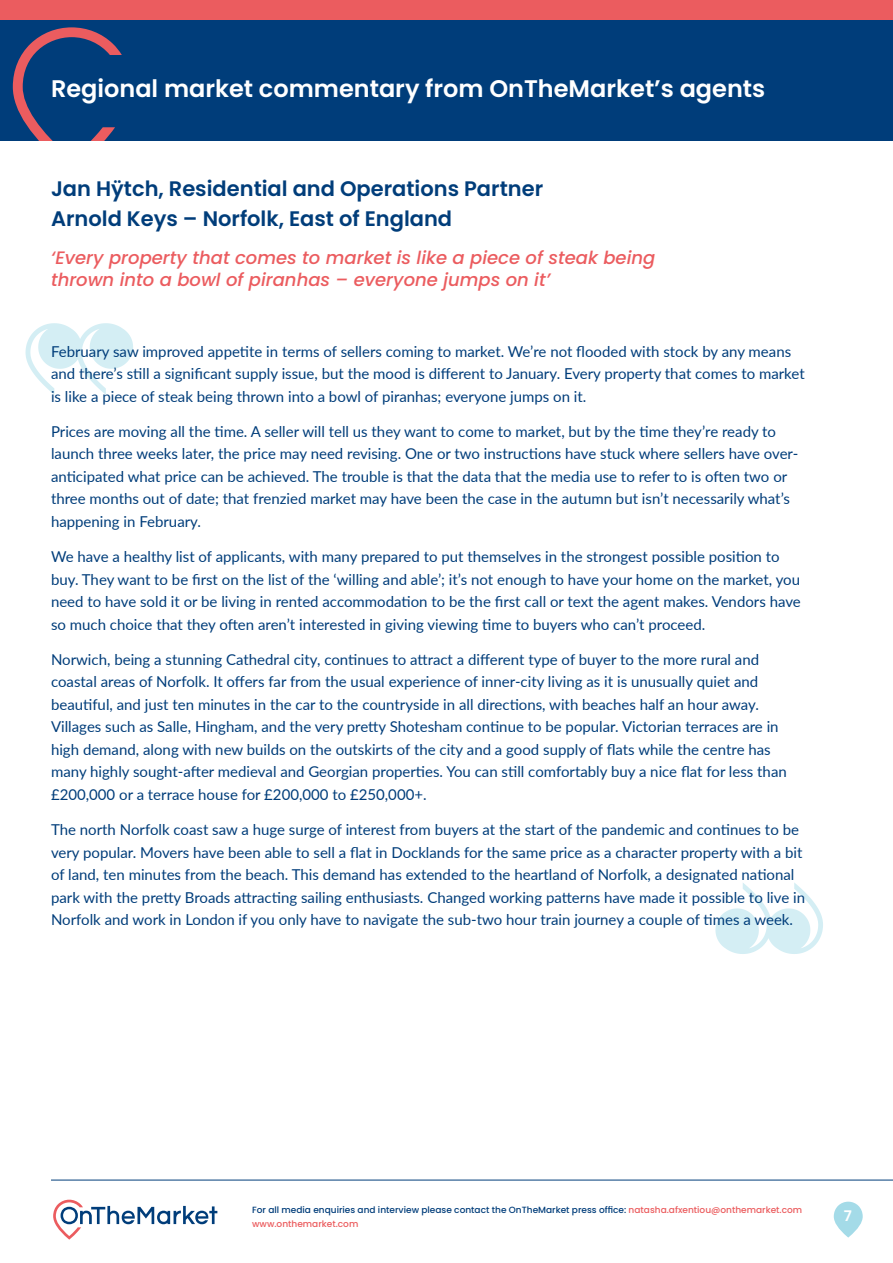
<style>
.page{position:relative;width:893px;height:1263px;background:#fff}
.page>*{position:absolute;margin:0;border:0;box-sizing:border-box;transform-origin:0 0}
.Page_Titles{font:600 24px "Poppins";color:#fff}
.Subhead{font:600 21px/30px "Poppins";color:#003d7a}
.t1{font:italic 500 18px/22.5px "Poppins";color:#eb5c5f}
.Body_copy_10pt{font:15px/22.5px "Lato";color:#003d7a}
.t2{font:600 14.7px "Poppins";color:#fff}
.t3{font:500 9px/13.5px "Poppins";color:#003d7a}
.s1{color:#eb5c5e}
</style>
<div class="page">
<svg style="left:53px;top:1199px;width:164px;height:40px"></svg>
<svg style="left:834px;top:1202px;width:29px;height:35px"></svg>
<hr style="left:51px;top:1180px;width:842px;height:1px;background:#003d7a">
<div style="left:0;top:16px;width:893px;height:124px;background:#003d7a"></div>
<svg style="left:13px;top:27px;width:109px;height:113px"></svg>
<div style="left:0;top:0;width:893px;height:19px;background:#eb5c5f"></div>
<svg style="left:715px;top:883px;width:108px;height:71px"></svg>
<svg style="left:26px;top:323px;width:107px;height:72px"></svg>
<p class="Page_Titles" style="left:51px;top:75px;width:716px">Regional market commentary from OnTheMarket’s agents</p>
<p class="Subhead" style="left:51px;top:174px;width:494px">Jan Hÿtch, Residential and Operations Partner<br>Arnold Keys – Norfolk, East of England</p>
<p class="t1" style="left:51px;top:246px;width:606px">‘Every property that comes to market is like a piece of steak being thrown into a bowl of piranhas – everyone jumps on it’</p>
<p class="Body_copy_10pt" style="left:51px;top:339px;width:755px">February saw improved appetite in terms of sellers coming to market. We’re not flooded with stock by any means and there’s still a significant supply issue, but the mood is different to January. Every property that comes to market is like a piece of steak being thrown into a bowl of piranhas; everyone jumps on it.</p>
<p class="Body_copy_10pt" style="left:51px;top:419px;width:749px">Prices are moving all the time. A seller will tell us they want to come to market, but by the time they’re ready to launch three weeks later, the price may need revising. One or two instructions have stuck where sellers have over&shy;anticipated what price can be achieved. The trouble is that the data that the media use to refer to is often two or three months out of date; that frenzied market may have been the case in the autumn but isn’t necessarily what’s happening in February.</p>
<p class="Body_copy_10pt" style="left:51px;top:545px;width:751px">We have a healthy list of applicants, with many prepared to put themselves in the strongest possible position to buy. They want to be first on the list of the ‘willing and able’; it’s not enough to have your home on the market, you need to have sold it or be living in rented accommodation to be the first call or text the agent makes. Vendors have so much choice that they often aren’t interested in giving viewing time to buyers who can’t proceed.</p>
<p class="Body_copy_10pt" style="left:51px;top:647px;width:737px">Norwich, being a stunning Cathedral city, continues to attract a different type of buyer to the more rural and coastal areas of Norfolk. It offers far from the usual experience of inner-city living as it is unusually quiet and beautiful, and just ten minutes in the car to the countryside in all directions, with beaches half an hour away.<br>Villages such as Salle, Hingham, and the very pretty Shotesham continue to be popular. Victorian terraces are in high demand, along with new builds on the outskirts of the city and a good supply of flats while the centre has many highly sought-after medieval and Georgian properties. You can still comfortably buy a nice flat for less than £200,000 or a terrace house for £200,000 to £250,000+.</p>
<p class="Body_copy_10pt" style="left:51px;top:818px;width:755px">The north Norfolk coast saw a huge surge of interest from buyers at the start of the pandemic and continues to be very popular. Movers have been able to sell a flat in Docklands for the same price as a character property with a bit of land, ten minutes from the beach. This demand has extended to the heartland of Norfolk, a designated national park with the pretty Broads attracting sailing enthusiasts. Changed working patterns have made it possible to live in Norfolk and work in London if you only have to navigate the sub-two hour train journey a couple of times a week.</p>
<p class="t3" style="left:252px;top:1203px;width:552px">For all media enquiries and interview please contact the OnTheMarket press office: <span class="s1">natasha.afxentiou@onthemarket.com www.onthemarket.com</span></p>
<p class="t2" style="left:844px;top:1208px;width:10px">7</p>
</div>
